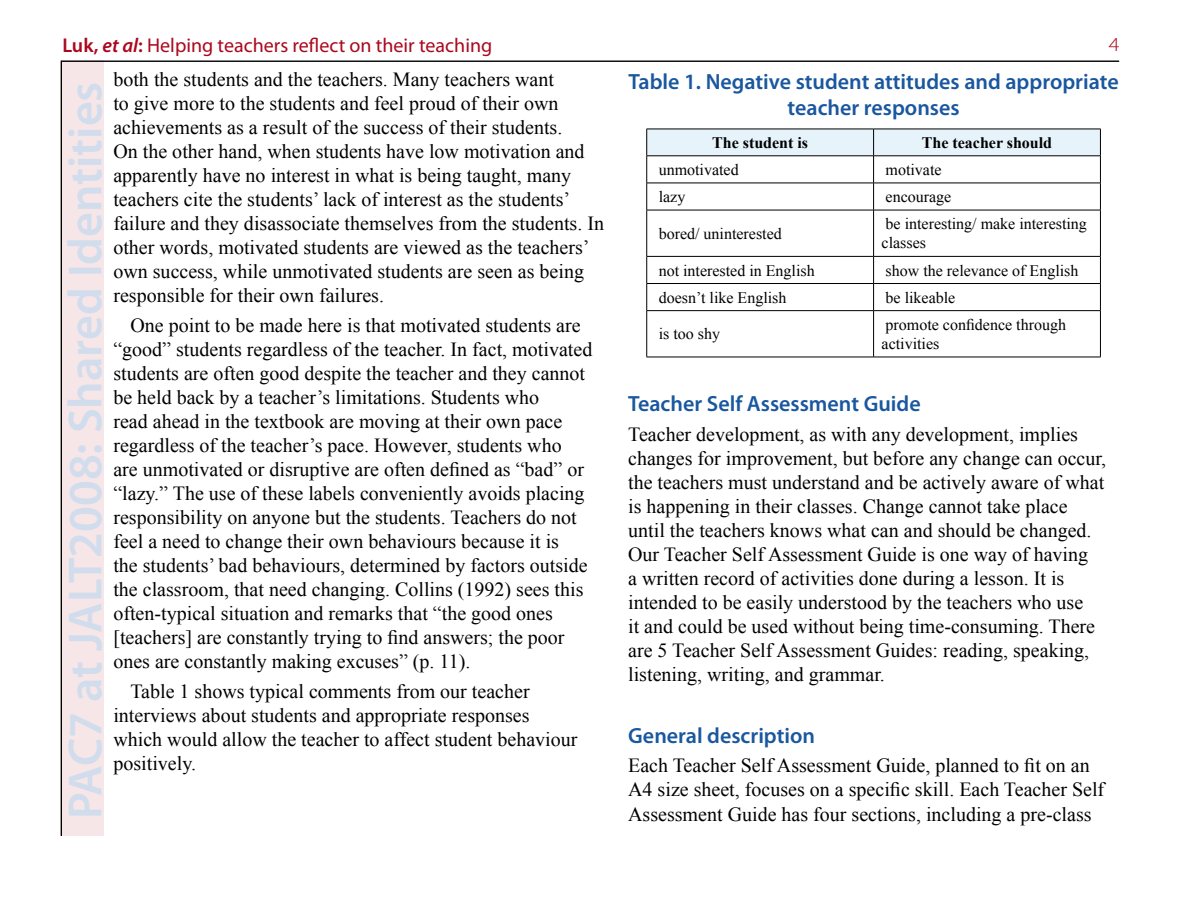
<style>
.page{position:relative;width:1191px;height:908px;background:#fff}
.page>*{position:absolute;margin:0;border:0;box-sizing:border-box;transform-origin:0 0}
.t1{font:600 48px "Myriad Pro";color:#d1ddec}
.t2{font:600 22px/26.4px "Myriad Pro";color:#19579f;text-align:center}
.t3{font:20px/24px "Times New Roman";color:#000}
.t4{font:20px "Myriad Pro";color:#ab081d}
.t5{font:16px/19.2px "Times New Roman";color:#000}
.t6{font:700 16px "Times New Roman";color:#000}
.s1{font-weight:600}
.s2{font-weight:600;font-style:italic}
</style>
<div class="page">
<div style="left:60px;top:61px;width:44px;height:774px;background:#f6e6e8"></div>
<hr style="left:61px;top:61px;width:1px;height:774px;background:#000">
<hr style="left:61px;top:61px;width:1058px;height:1px;background:#000">
<hr style="left:646px;top:128px;width:227px;height:1px;background:#000">
<hr style="left:873px;top:128px;width:227px;height:1px;background:#000">
<svg style="left:646px;top:129px;width:455px;height:81px"></svg>
<hr style="left:873px;top:182px;width:227px;height:1px;background:#000">
<hr style="left:646px;top:210px;width:1px;height:46px;background:#000">
<hr style="left:646px;top:210px;width:227px;height:1px;background:#000">
<hr style="left:873px;top:210px;width:1px;height:46px;background:#000">
<hr style="left:1100px;top:210px;width:1px;height:46px;background:#000">
<hr style="left:873px;top:210px;width:227px;height:1px;background:#000">
<hr style="left:646px;top:256px;width:227px;height:1px;background:#000">
<hr style="left:873px;top:256px;width:227px;height:1px;background:#000">
<svg style="left:646px;top:256px;width:1px;height:54px"></svg>
<hr style="left:646px;top:283px;width:227px;height:1px;background:#000">
<svg style="left:873px;top:256px;width:1px;height:54px"></svg>
<svg style="left:1100px;top:256px;width:1px;height:54px"></svg>
<hr style="left:873px;top:283px;width:227px;height:1px;background:#000">
<hr style="left:646px;top:311px;width:1px;height:45px;background:#000">
<hr style="left:646px;top:310px;width:227px;height:1px;background:#000">
<hr style="left:646px;top:356px;width:227px;height:1px;background:#000">
<hr style="left:873px;top:311px;width:1px;height:45px;background:#000">
<hr style="left:1100px;top:311px;width:1px;height:45px;background:#000">
<hr style="left:873px;top:310px;width:227px;height:1px;background:#000">
<hr style="left:873px;top:356px;width:227px;height:1px;background:#000">
<p class="t4" style="left:62px;top:33px;width:431px"><span class="s1">Luk,</span> <span class="s2">et al</span><span class="s1">:</span> Helping teachers reflect on their teaching</p>
<h1 class="t1" style="left:55px;top:818px;width:738px;rotate:-90deg">PAC7 at JALT2008: Shared Identities</h1>
<p class="t3" style="left:113px;top:67px;width:492px">both the students and the teachers. Many teachers want<br>to give more to the students and feel proud of their own achievements as a result of the success of their students.<br>On the other hand, when students have low motivation and apparently have no interest in what is being taught, many teachers cite the students’ lack of interest as the students’ failure and they disassociate themselves from the students. In other words, motivated students are viewed as the teachers’ own success, while unmotivated students are seen as being responsible for their own failures.</p>
<p class="t3" style="left:113px;top:313px;width:480px;text-indent:17px">One point to be made here is that motivated students are “good” students regardless of the teacher. In fact, motivated students are often good despite the teacher and they cannot be held back by a teacher’s limitations. Students who<br>read ahead in the textbook are moving at their own pace regardless of the teacher’s pace. However, students who<br>are unmotivated or disruptive are often defined as “bad” or “lazy.” The use of these labels conveniently avoids placing responsibility on anyone but the students. Teachers do not feel a need to change their own behaviours because it is<br>the students’ bad behaviours, determined by factors outside the classroom, that need changing. Collins (1992) sees this often-typical situation and remarks that “the good ones [teachers] are constantly trying to find answers; the poor ones are constantly making excuses” (p. 11).</p>
<p class="t3" style="left:113px;top:678px;width:465px;text-indent:17px">Table 1 shows typical comments from our teacher interviews about students and appropriate responses which would allow the teacher to affect student behaviour positively.</p>
<p class="t2" style="left:628px;top:67px;width:492px">Table 1. Negative student attitudes and appropriate teacher responses</p>
<p class="t6" style="left:712px;top:133px;width:98px">The student is</p>
<p class="t6" style="left:921px;top:133px;width:132px">The teacher should</p>
<p class="t5" style="left:658px;top:160px;width:81px">unmotivated</p>
<p class="t5" style="left:885px;top:160px;width:57px">motivate</p>
<p class="t5" style="left:658px;top:187px;width:28px">lazy</p>
<p class="t5" style="left:885px;top:187px;width:67px">encourage</p>
<p class="t5" style="left:658px;top:223px;width:125px">bored/ uninterested</p>
<p class="t5" style="left:881px;top:214px;width:207px">be interesting/ make interesting classes</p>
<p class="t5" style="left:658px;top:260px;width:157px">not interested in English</p>
<p class="t5" style="left:885px;top:260px;width:194px">show the relevance of English</p>
<p class="t5" style="left:658px;top:287px;width:129px">doesn’t like English</p>
<p class="t5" style="left:885px;top:287px;width:71px">be likeable</p>
<p class="t5" style="left:658px;top:324px;width:63px">is too shy</p>
<p class="t5" style="left:881px;top:314px;width:186px">promote confidence through activities</p>
<p class="t2" style="left:628px;top:389px;width:294px">Teacher Self Assessment Guide</p>
<p class="t3" style="left:628px;top:421px;width:479px">Teacher development, as with any development, implies changes for improvement, but before any change can occur, the teachers must understand and be actively aware of what is happening in their classes. Change cannot take place until the teachers knows what can and should be changed.<br>Our Teacher Self Assessment Guide is one way of having<br>a written record of activities done during a lesson. It is intended to be easily understood by the teachers who use<br>it and could be used without being time-consuming. There are 5 Teacher Self Assessment Guides: reading, speaking, listening, writing, and grammar.</p>
<p class="t2" style="left:628px;top:721px;width:188px">General description</p>
<p class="t3" style="left:628px;top:753px;width:477px">Each Teacher Self Assessment Guide, planned to fit on an<br>A4 size sheet, focuses on a specific skill. Each Teacher Self<br>Assessment Guide has four sections, including a pre-class</p>
</div>
